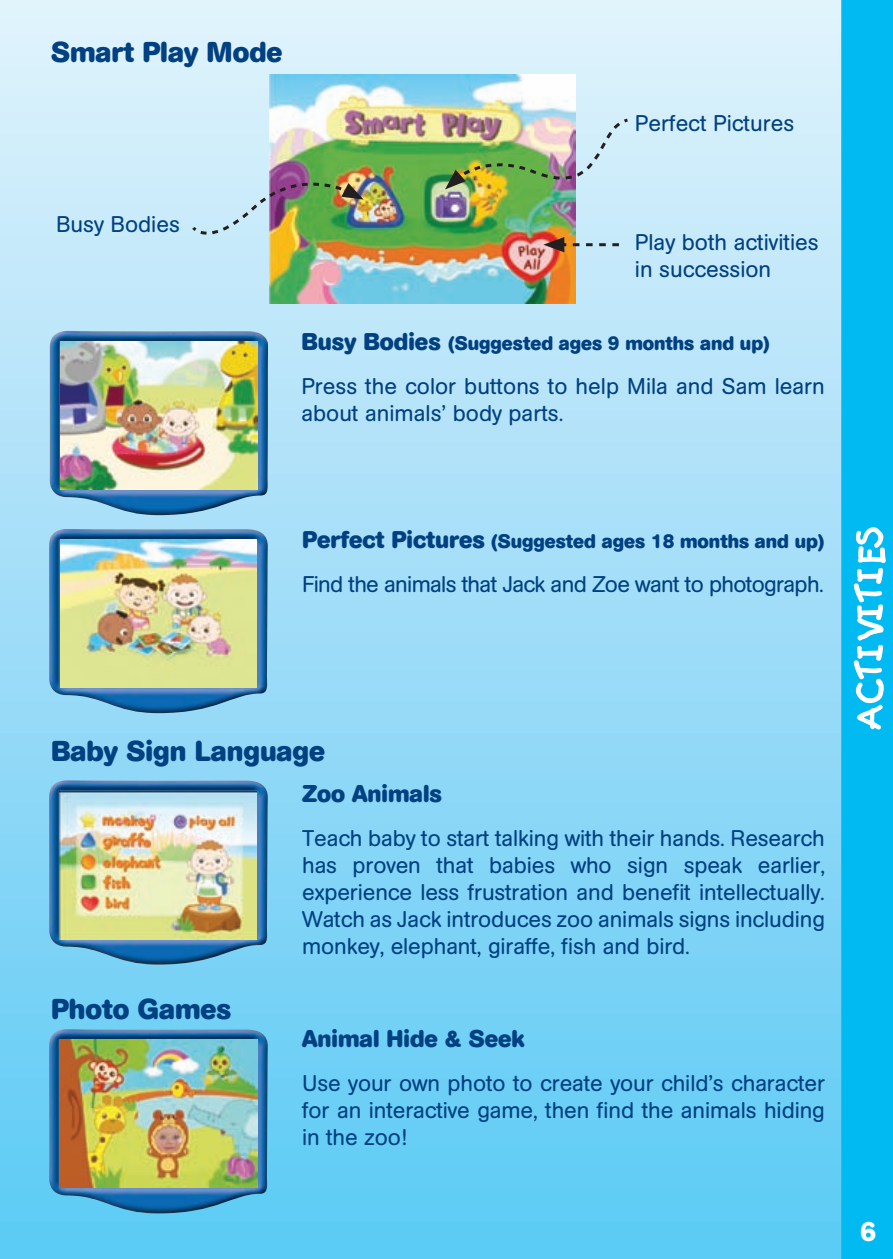
<style>
.page{position:relative;width:893px;height:1259px;background:#fff}
.page>*{position:absolute;margin:0;border:0;box-sizing:border-box;transform-origin:0 0}
.t1{font:33px "Catchup Normal";color:#fff}
.t2{font:700 28.5px "AG Book Rounded";color:#014081}
.t3{font:700 24px "AG Book Rounded";color:#014081}
.t4{font:22.5px/27px "AG Book Rounded";letter-spacing:-.005em;color:#014081}
.t5{font:22.5px "AG Book Rounded";letter-spacing:-.03em;color:#014081}
.t6{font:700 19.5px "AG Book Rounded";color:#014081}
.s1{font-size:24px}
</style>
<div class="page">
<div style="left:0;top:0;width:893px;height:1259px;background:linear-gradient(to bottom,#e1f2fc,#5bc9f5)"></div>
<div style="left:841px;top:0;width:52px;height:1259px;background:#00baf1"></div>
<svg style="left:853px;top:501px;width:33px;height:229px;background:#31c7f3"></svg>
<img style="left:49px;top:529px;width:219px;height:184px">
<img style="left:60px;top:539px;width:197px;height:148px">
<img style="left:49px;top:1029px;width:219px;height:184px">
<img style="left:60px;top:1040px;width:197px;height:148px">
<img style="left:50px;top:331px;width:217px;height:184px">
<img style="left:61px;top:341px;width:197px;height:148px">
<img style="left:49px;top:780px;width:219px;height:184px">
<img style="left:60px;top:791px;width:197px;height:148px">
<img style="left:270px;top:74px;width:306px;height:230px">
<img style="left:190px;top:177px;width:174px;height:59px">
<svg style="left:543px;top:237px;width:76px;height:15px"></svg>
<img style="left:445px;top:117px;width:186px;height:76px">
<svg style="left:861px;top:1221px;width:15px;height:19px"></svg>
<p class="t2" style="left:51px;top:35px;width:233px">Smart Play Mode</p>
<p class="t4" style="left:635px;top:110px;width:161px">Perfect Pictures</p>
<p class="t4" style="left:56px;top:211px;width:125px">Busy Bodies</p>
<p class="t4" style="left:635px;top:229px;width:185px">Play both activities in succession</p>
<p class="t6" style="left:301px;top:332px;width:470px"><span class="s1">Busy Bodies</span> (Suggested ages 9 months and up)</p>
<p class="t4" style="left:301px;top:373px;width:525px">Press the color buttons to help Mila and Sam learn about animals’ body parts.</p>
<p class="t6" style="left:302px;top:530px;width:524px"><span class="s1">Perfect Pictures</span> (Suggested ages 18 months and up)</p>
<p class="t5" style="left:302px;top:571px;width:523px">Find the animals that Jack and Zoe want to photograph.</p>
<p class="t2" style="left:51px;top:734px;width:276px">Baby Sign Language</p>
<p class="t3" style="left:302px;top:780px;width:141px">Zoo Animals</p>
<p class="t4" style="left:302px;top:825px;width:524px;text-align:justify">Teach baby to start talking with their hands. Research has proven that babies who sign speak earlier, experience less frustration and benefit intellectually.<br>Watch as Jack introduces zoo animals signs including monkey, elephant, giraffe, fish and bird.</p>
<p class="t2" style="left:51px;top:992px;width:182px">Photo Games</p>
<p class="t3" style="left:302px;top:1025px;width:224px">Animal Hide &amp; Seek</p>
<p class="t4" style="left:302px;top:1070px;width:524px;text-align:justify">Use your own photo to create your child’s character for an interactive game, then find the animals hiding in the zoo!</p>
<h1 class="t1" style="left:848px;top:729px;width:208px;rotate:-90deg">ACTIVITIES</h1>
</div>
